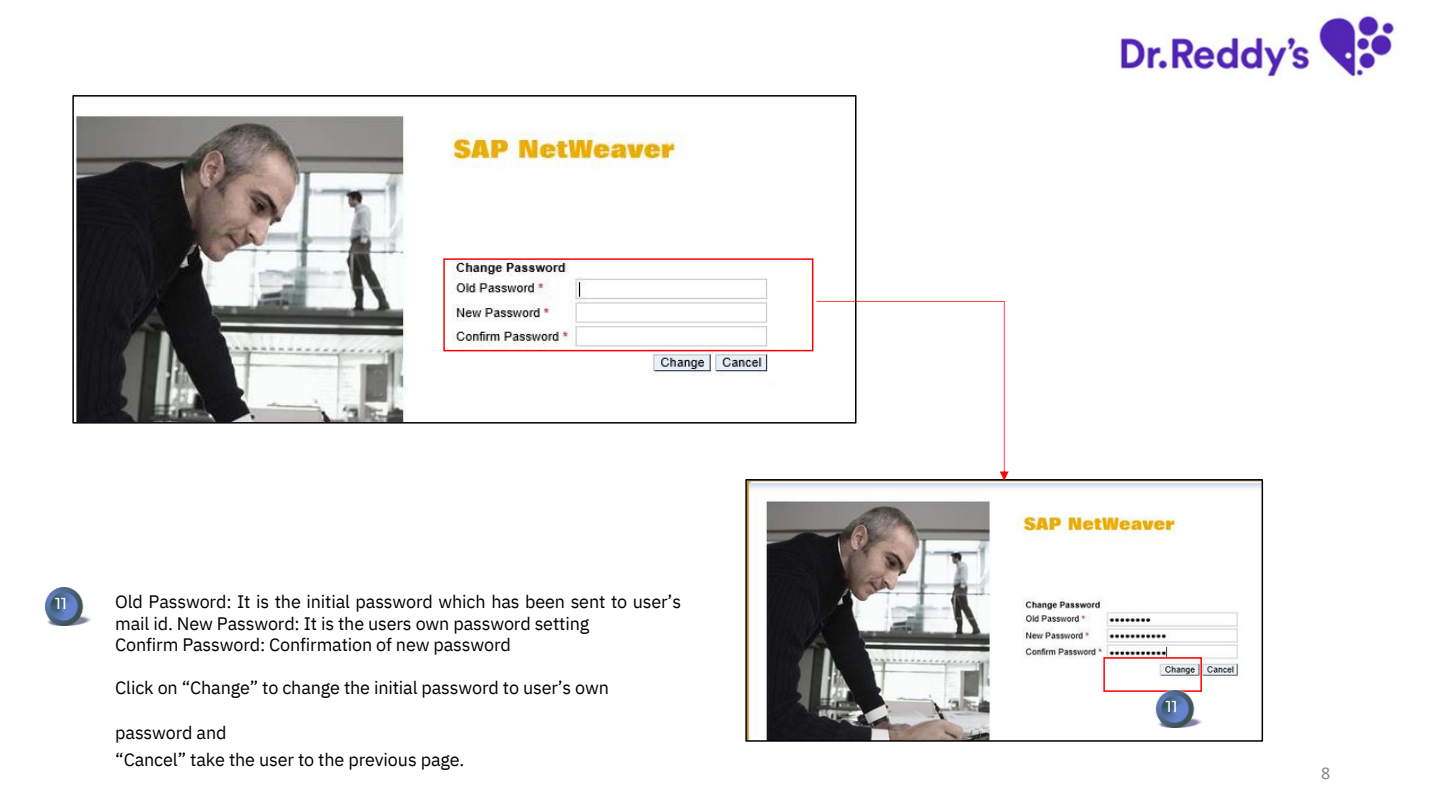
<style>
.page{position:relative;width:1440px;height:810px;background:#fff}
.page>*{position:absolute;margin:0;border:0;box-sizing:border-box;transform-origin:0 0}
.t1{font:18px/21.3px "IBM Plex Sans";letter-spacing:-.01em;color:#000}
.t2{font:18px "Calibri";color:#898989}
.t3{font:500 15.9px "Montserrat";color:#fff}
</style>
<div class="page">
<img style="left:1120px;top:11px;width:275px;height:69px">
<img style="left:75px;top:114px;width:779px;height:307px">
<div style="left:72px;top:95px;width:785px;height:329px;border:2px solid #000"></div>
<img style="left:748px;top:482px;width:512px;height:257px">
<div style="left:745px;top:479px;width:518px;height:263px;border:2px solid #000"></div>
<div style="left:443px;top:258px;width:370px;height:93px;border:2px solid #f00"></div>
<svg style="left:816px;top:301px;width:193px;height:180px"></svg>
<div style="left:1103px;top:657px;width:99px;height:35px;border:2px solid #f00"></div>
<img style="left:1150px;top:691px;width:56px;height:37px">
<img style="left:44px;top:588px;width:47px;height:37px">
<p class="t3" style="left:55px;top:594px;width:13px">11</p>
<p class="t1" style="left:115px;top:591px;width:567px">Old Password: It is the initial password which has been sent to user’s mail id. New Password: It is the users own password setting</p>
<p class="t1" style="left:115px;top:634px;width:397px">Confirm Password: Confirmation of new password</p>
<p class="t1" style="left:115px;top:677px;width:495px">Click on “Change” to change the initial password to user’s own</p>
<p class="t1" style="left:115px;top:722px;width:113px">password and</p>
<p class="t1" style="left:115px;top:749px;width:351px">“Cancel” take the user to the previous page.</p>
<p class="t3" style="left:1166px;top:697px;width:13px">11</p>
<p class="t2" style="left:1321px;top:765px;width:11px">8</p>
</div>
